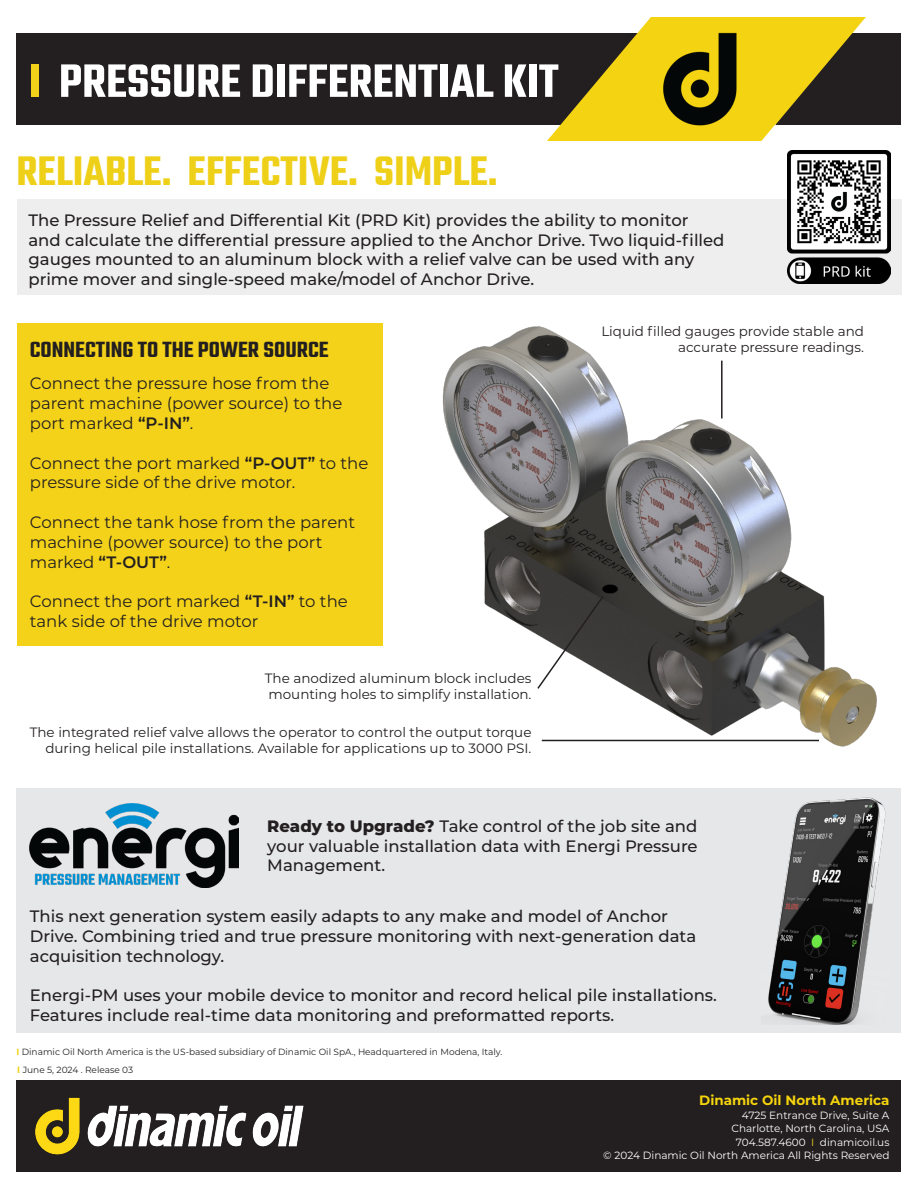
<style>
.page{position:relative;width:918px;height:1188px;background:#fff}
.page>*{position:absolute;margin:0;border:0;box-sizing:border-box;transform-origin:0 0}
.t1{font:600 51px "Teko";color:#fff}
.t2{font:600 45px "Teko";color:#efd018}
.t3{font:600 24px "Teko";color:#231f20}
.t4{font:500 16.5px/19.8px "Montserrat";color:#231f20}
.t5{font:16.5px/19.8px "Montserrat";color:#231f20}
.t6{font:13.5px/16.2px "Montserrat";color:#231f20;text-align:right}
.t7{font:700 13.5px "Montserrat";color:#f6d40c}
.t8{font:10.5px "Montserrat";color:#fff}
.t9{font:9px "Montserrat";color:#231f20}
.s1{color:#f2d218}
.s2{font-weight:600}
.s3{font-weight:800}
.s4{font-weight:700;color:#f2d218}
</style>
<div class="page">
<div style="left:16px;top:1080px;width:886px;height:92px;background:#231f20"></div>
<img style="left:35px;top:1097px;width:269px;height:58px">
<div style="left:16px;top:33px;width:886px;height:91px;background:#231f20"></div>
<svg style="left:546px;top:17px;width:321px;height:124px;fill:#f4d312"></svg>
<img style="left:659px;top:33px;width:82px;height:93px">
<svg style="left:690px;top:124px;width:167px;height:76px"></svg>
<div style="left:17px;top:200px;width:885px;height:95px;background:#eeeeef"></div>
<img style="left:442px;top:326px;width:435px;height:421px">
<div style="left:17px;top:323px;width:366px;height:322px;background:#f3d219"></div>
<svg style="left:536px;top:595px;width:69px;height:95px"></svg>
<div style="left:16px;top:788px;width:886px;height:245px;background:#e6e7e9"></div>
<hr style="left:542px;top:740px;width:277px;height:1px;background:#231f20">
<hr style="left:721px;top:361px;width:2px;height:57px;background:#231f20">
<img style="left:768px;top:797px;width:118px;height:228px">
<img style="left:788px;top:150px;width:102px;height:133px">
<img style="left:30px;top:804px;width:209px;height:83px">
<p class="t1" style="left:28px;top:50px;width:532px"><span class="s1">I</span> PRESSURE DIFFERENTIAL KIT</p>
<p class="t2" style="left:16px;top:143px;width:483px">RELIABLE. EFFECTIVE. SIMPLE.</p>
<p class="t4" style="left:28px;top:209px;width:698px">The Pressure Relief and Differential Kit (PRD Kit) provides the ability to monitor and calculate the differential pressure applied to the Anchor Drive. Two liquid-filled gauges mounted to an aluminum block with a relief valve can be used with any prime mover and single-speed make/model of Anchor Drive.</p>
<p class="t6" style="left:601px;top:323px;width:264px">Liquid filled gauges provide stable and accurate pressure readings.</p>
<p class="t3" style="left:30px;top:335px;width:300px">CONNECTING TO THE POWER SOURCE</p>
<p class="t5" style="left:30px;top:373px;width:314px">Connect the pressure hose from the parent machine (power source) to the port marked <span class="s2">“P-IN”</span>.</p>
<p class="t5" style="left:30px;top:452px;width:340px">Connect the port marked <span class="s2">“P-OUT”</span> to the pressure side of the drive motor.</p>
<p class="t5" style="left:30px;top:512px;width:327px">Connect the tank hose from the parent machine (power source) to the port marked <span class="s2">“T-OUT”</span>.</p>
<p class="t5" style="left:30px;top:591px;width:320px">Connect the port marked <span class="s2">“T-IN”</span> to the tank side of the drive motor</p>
<p class="t6" style="left:265px;top:670px;width:268px;text-align:left">The anodized aluminum block includes mounting holes to simplify installation.</p>
<p class="t6" style="left:30px;top:723px;width:503px">The integrated relief valve allows the operator to control the output torque during helical pile installations. Available for applications up to 3000 PSI.</p>
<p class="t4" style="left:267px;top:815px;width:432px;text-align:justify"><span class="s3">Ready to Upgrade?</span> Take control of the job site and your valuable installation data with Energi Pressure Management.</p>
<p class="t4" style="left:30px;top:906px;width:668px">This next generation system easily adapts to any make and model of Anchor<br>Drive. Combining tried and true pressure monitoring with next-generation data acquisition technology.</p>
<p class="t4" style="left:30px;top:985px;width:689px">Energi-PM uses your mobile device to monitor and record helical pile installations.<br>Features include real-time data monitoring and preformatted reports.</p>
<p class="t9" style="left:16px;top:1045px;width:487px"><span class="s4">I</span> Dinamic Oil North America is the US-based subsidiary of Dinamic Oil SpA., Headquartered in Modena, Italy.</p>
<p class="t9" style="left:17px;top:1064px;width:117px"><span class="s4">I</span> June 5, 2024 . Release 03</p>
<p class="t7" style="left:699px;top:1091px;width:192px">Dinamic Oil North America</p>
<p class="t8" style="left:742px;top:1108px;width:149px">4725 Entrance Drive, Suite A</p>
<p class="t8" style="left:731px;top:1121px;width:160px">Charlotte, North Carolina, USA</p>
<p class="t8" style="left:736px;top:1135px;width:155px">704.587.4600 <span class="s1">I</span> dinamicoil.us</p>
<p class="t8" style="left:603px;top:1148px;width:288px">© 2024 Dinamic Oil North America All Rights Reserved</p>
</div>
